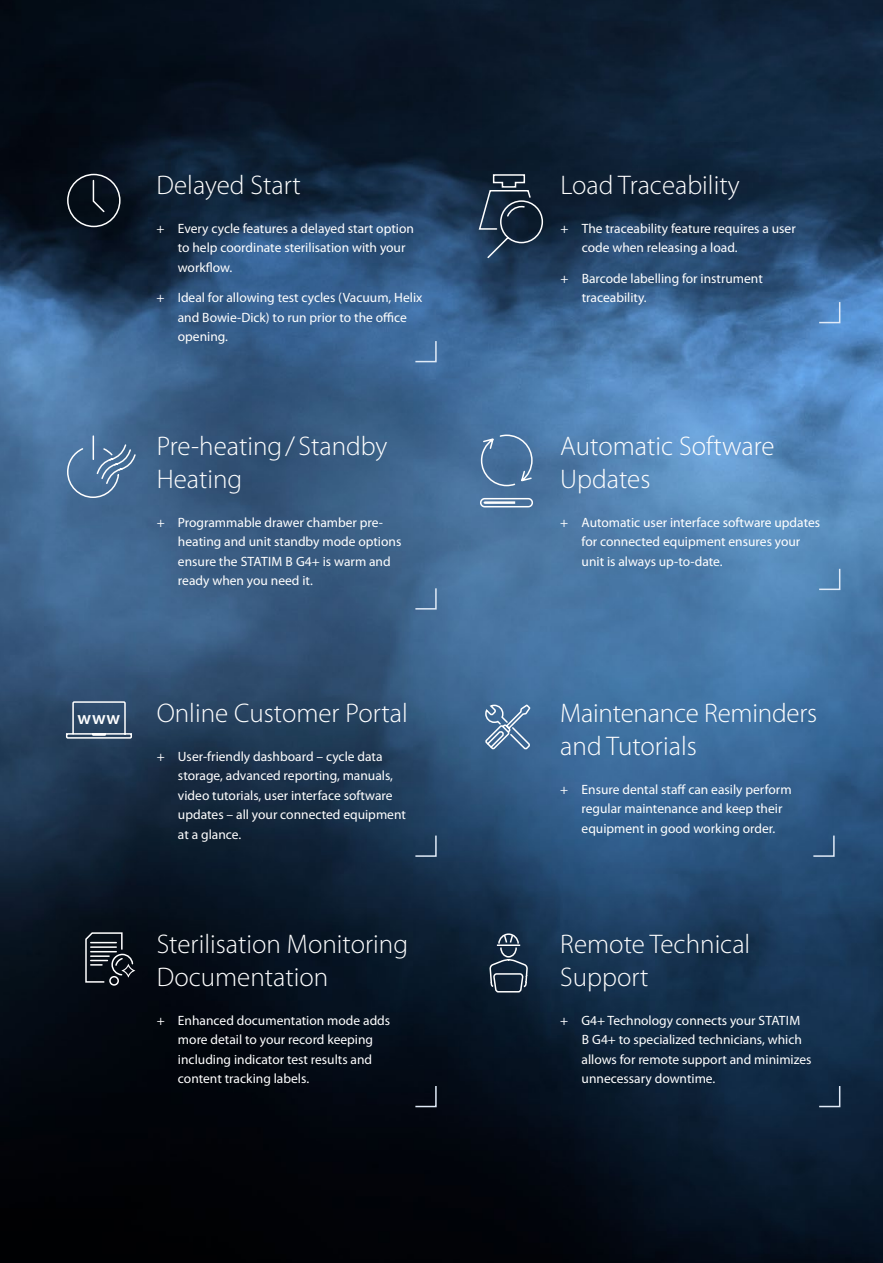
<style>
.page{position:relative;width:883px;height:1263px;background:#fff}
.page>*{position:absolute;margin:0;border:0;box-sizing:border-box;transform-origin:0 0}
.t1{font:300 27px/33px "Myriad Pro";color:#fff}
.t2{font:600 18.15px "Myriad Pro";color:#fff}
.t3{font:13.5px/19.5px "Myriad Pro";color:#fff}
</style>
<div class="page">
<img style="left:0;top:0;width:882px;height:1263px">
<svg style="left:414px;top:834px;width:23px;height:23px"></svg>
<svg style="left:65px;top:700px;width:68px;height:39px;background:#4a627c"></svg>
<svg style="left:414px;top:340px;width:23px;height:23px"></svg>
<svg style="left:414px;top:587px;width:23px;height:23px"></svg>
<svg style="left:66px;top:443px;width:71px;height:56px;background:#567aa1"></svg>
<hr style="left:92px;top:436px;width:2px;height:23px;background:#fff">
<svg style="left:817px;top:301px;width:24px;height:23px"></svg>
<svg style="left:477px;top:173px;width:66px;height:87px;background:#283b4f"></svg>
<svg style="left:817px;top:1084px;width:24px;height:24px"></svg>
<svg style="left:488px;top:933px;width:40px;height:91px;background:#253648"></svg>
<svg style="left:414px;top:1084px;width:23px;height:24px"></svg>
<svg style="left:811px;top:834px;width:24px;height:23px"></svg>
<svg style="left:483px;top:691px;width:48px;height:60px;background:#5a7fa5"></svg>
<svg style="left:817px;top:567px;width:24px;height:24px"></svg>
<svg style="left:479px;top:428px;width:54px;height:80px;background:#5b80a8"></svg>
<div style="left:109px;top:976px;width:10px;height:10px;border:2px solid #fff;border-radius:50%"></div>
<svg style="left:84px;top:931px;width:53px;height:52px;background:#333840"></svg>
<svg style="left:92px;top:179px;width:14px;height:35px"></svg>
<div style="left:67px;top:174px;width:53px;height:53px;border:2px solid #fff;border-radius:50%"></div>
<h1 class="t1" style="left:156px;top:168px;width:146px">Delayed Start</h1>
<p class="t3" style="left:178px;top:218px;width:237px;text-indent:-21px">+ Every cycle features a delayed start option to help coordinate sterilisation with your workflow.</p>
<p class="t3" style="left:178px;top:288px;width:246px;text-indent:-21px">+ Ideal for allowing test cycles (Vacuum, Helix and Bowie-Dick) to run prior to the office opening.</p>
<h1 class="t1" style="left:157px;top:429px;width:232px">Pre-heating/ Standby<br>Heating</h1>
<p class="t3" style="left:178px;top:512px;width:225px;text-indent:-21px">+ Programmable drawer chamber pre&shy;heating and unit standby mode options ensure the STATIM B G4+ is warm and ready when you need it.</p>
<h2 class="t2" style="left:78px;top:706px;width:44px">www</h2>
<h1 class="t1" style="left:157px;top:696px;width:252px">Online Customer Portal</h1>
<p class="t3" style="left:178px;top:746px;width:229px;text-indent:-21px">+ User-friendly dashboard – cycle data storage, advanced reporting, manuals, video tutorials, user interface software updates – all your connected equipment at a glance.</p>
<h1 class="t1" style="left:157px;top:927px;width:253px">Sterilisation Monitoring<br>Documentation</h1>
<p class="t3" style="left:178px;top:1010px;width:214px;text-indent:-21px">+ Enhanced documentation mode adds more detail to your record keeping including indicator test results and content tracking labels.</p>
<h1 class="t1" style="left:560px;top:168px;width:181px">Load Traceability</h1>
<p class="t3" style="left:581px;top:218px;width:215px;text-indent:-21px">+ The traceability feature requires a user code when releasing a load.</p>
<p class="t3" style="left:581px;top:268px;width:182px;text-indent:-21px">+ Barcode labelling for instrument traceability.</p>
<h1 class="t1" style="left:560px;top:429px;width:216px">Automatic Software<br>Updates</h1>
<p class="t3" style="left:581px;top:512px;width:240px;text-indent:-21px">+ Automatic user interface software updates for connected equipment ensures your unit is always up-to-date.</p>
<h1 class="t1" style="left:560px;top:696px;width:258px">Maintenance Reminders and Tutorials</h1>
<p class="t3" style="left:581px;top:779px;width:211px;text-indent:-21px">+ Ensure dental staff can easily perform regular maintenance and keep their equipment in good working order.</p>
<h1 class="t1" style="left:560px;top:927px;width:191px">Remote Technical<br>Support</h1>
<p class="t3" style="left:581px;top:1010px;width:231px;text-indent:-21px">+ G4+ Technology connects your STATIM<br>B G4+ to specialized technicians, which allows for remote support and minimizes unnecessary downtime.</p>
</div>
